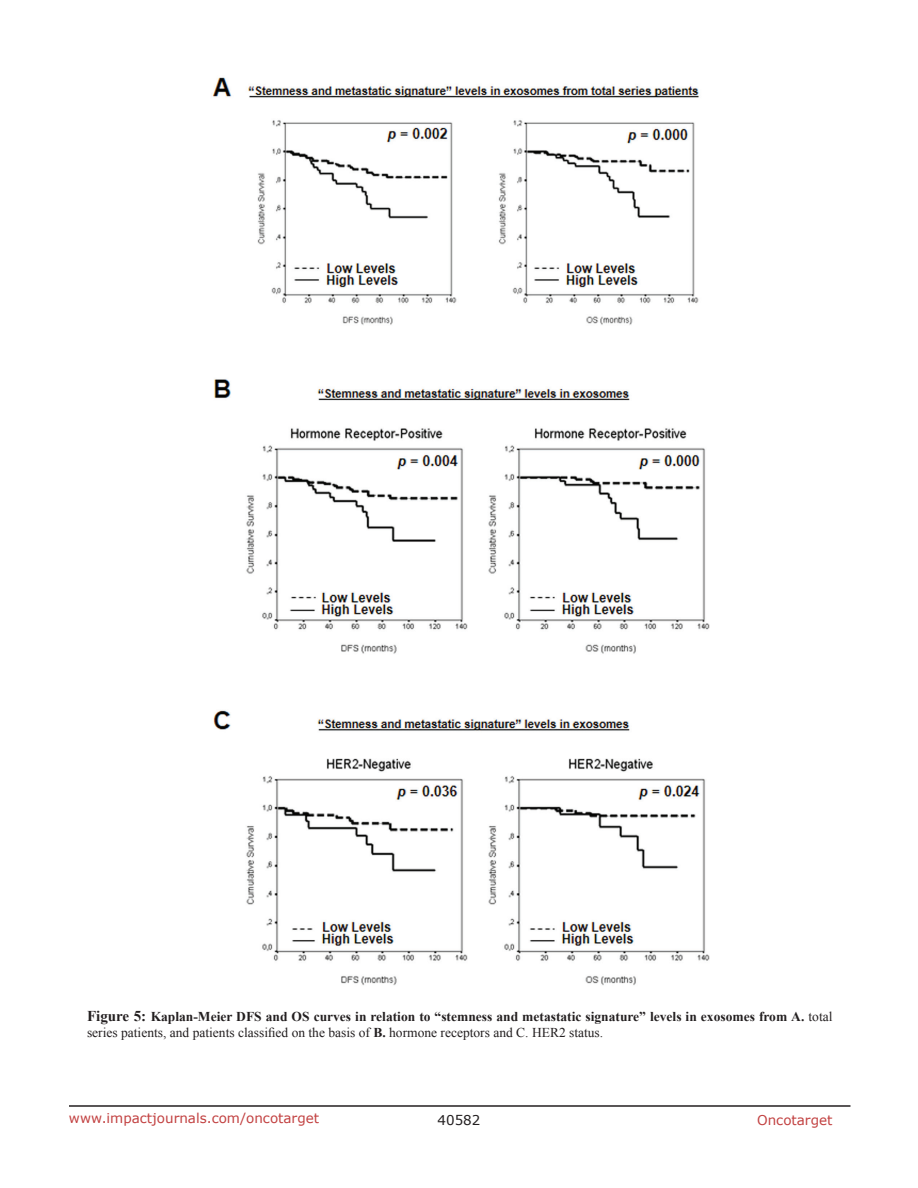
<style>
.page{position:relative;width:918px;height:1188px;background:#fff}
.page>*{position:absolute;margin:0;border:0;box-sizing:border-box;transform-origin:0 0}
.t1{font:700 13.5px/16.2px "Times New Roman";color:#231f20}
.t2{font:13.5px "Verdana";color:#c24141}
.t3{font:13.5px "Verdana";color:#231f20}
.s1{font-size:15px}
.s2{font-weight:400}
</style>
<div class="page">
<hr style="left:69px;top:1105px;width:781px;height:2px;background:#231f20">
<img style="left:212px;top:77px;width:498px;height:909px">
<p class="t1" style="left:87px;top:1008px;width:747px"><span class="s1">Figure 5:</span> Kaplan-Meier DFS and OS curves in relation to “stemness and metastatic signature” levels in exosomes from A. <span class="s2">total series patients, and patients classified on the basis of</span> B. <span class="s2">hormone receptors and C. HER2 status.</span></p>
<p class="t2" style="left:69px;top:1109px;width:252px">www.impactjournals.com/oncotarget</p>
<p class="t3" style="left:438px;top:1111px;width:44px">40582</p>
<p class="t2" style="left:757px;top:1111px;width:77px">Oncotarget</p>
</div>
